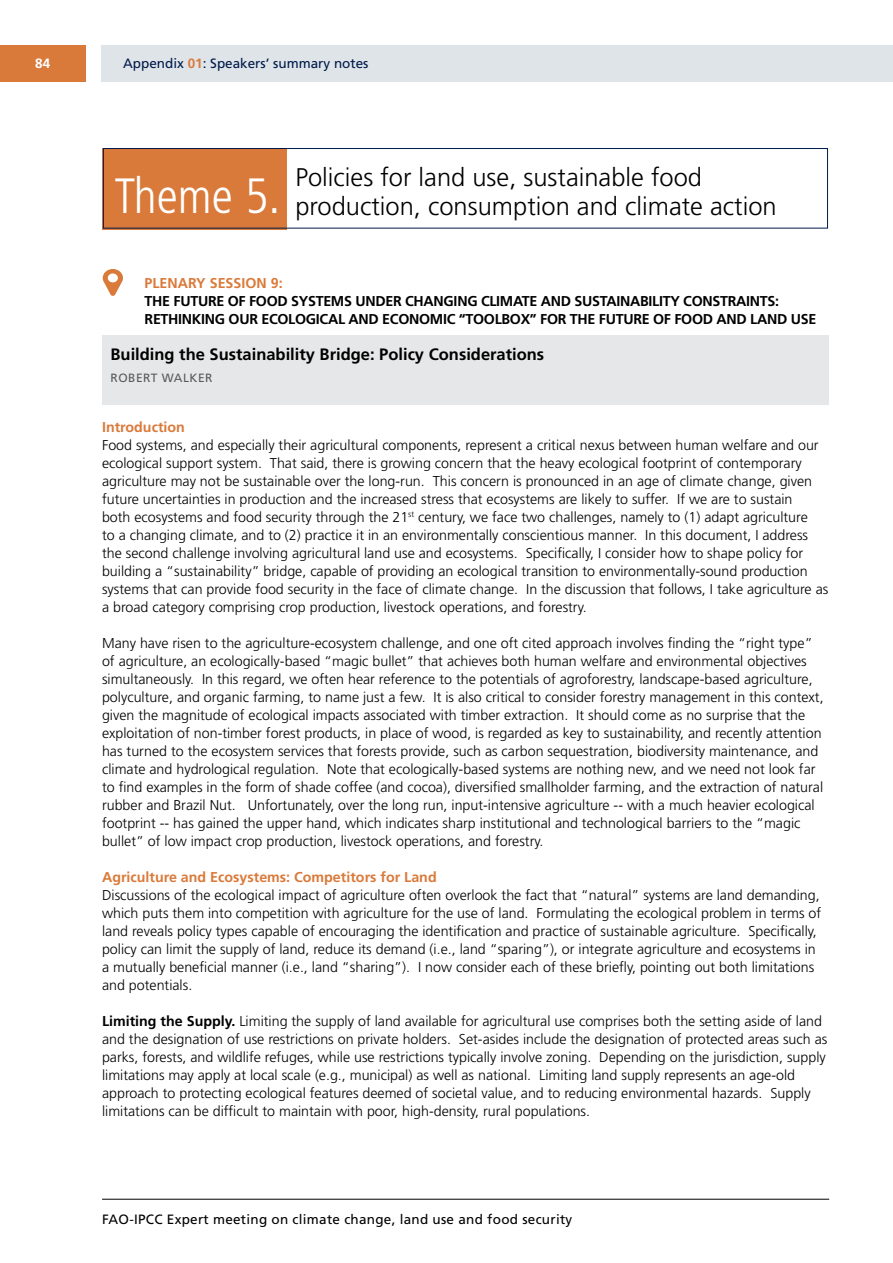
<style>
.page{position:relative;width:893px;height:1263px;background:#fff}
.page>*{position:absolute;margin:0;border:0;box-sizing:border-box;transform-origin:0 0}
.t1{font:300 25.5px/30px "Frutiger LT Std";color:#000}
.t2{font:700 16.5px "Frutiger LT Std";color:#000}
.t3{font:300 14.25px/18px "Frutiger LT Std";color:#000}
.t4{font:700 14.25px/18px "Frutiger LT Std";letter-spacing:-.02em;color:#000}
.t5{font:700 14.25px "Frutiger LT Std";color:#da7a3a}
.t6{font:13.5px "Frutiger LT Std";letter-spacing:.02em;color:#000}
.t7{font:13.5px "Frutiger LT Std";color:#001a4b}
.t8{font:700 13.5px "Frutiger LT Std";color:#fff}
.t9{font:12px "Frutiger LT Std";letter-spacing:.04em;color:#58595b}
.s1{font-weight:700;color:#da7a3a}
.s2{font-stretch:condensed;font-size:49.5px;color:#fff}
.s3{font-weight:700}
</style>
<div class="page">
<div style="left:0;top:45px;width:86px;height:36px;background:#da7a3a"></div>
<div style="left:102px;top:45px;width:791px;height:36px;background:#dfe4e8"></div>
<hr style="left:102px;top:1199px;width:727px;height:1px;background:#000">
<div style="left:102px;top:335px;width:727px;height:69px;background:#e6e7e8"></div>
<div style="left:102px;top:148px;width:185px;height:82px;background:#da7a3a"></div>
<div style="left:103px;top:148px;width:725px;height:80px;border:1px solid #001a4b"></div>
<svg style="left:103px;top:269px;width:20px;height:27px"></svg>
<p class="t8" style="left:35px;top:56px;width:17px">84</p>
<p class="t7" style="left:123px;top:56px;width:247px">Appendix <span class="s1">01</span>: Speakers’ summary notes</p>
<h1 class="t1" style="left:115px;top:162px;width:663px;text-indent:181px">Policies for land use, sustainable food<br><span class="s2">Theme 5.</span> production, consumption and climate action</h1>
<p class="t5" style="left:145px;top:275px;width:140px">PLENARY SESSION 9:</p>
<p class="t4" style="left:145px;top:292px;width:673px">THE FUTURE OF FOOD SYSTEMS UNDER CHANGING CLIMATE AND SUSTAINABILITY CONSTRAINTS:<br>RETHINKING OUR ECOLOGICAL AND ECONOMIC “TOOLBOX” FOR THE FUTURE OF FOOD AND LAND USE</p>
<p class="t2" style="left:111px;top:345px;width:435px">Building the Sustainability Bridge: Policy Considerations</p>
<p class="t9" style="left:111px;top:370px;width:104px">ROBERT WALKER</p>
<p class="t5" style="left:102px;top:419px;width:84px">Introduction</p>
<p class="t3" style="left:102px;top:436px;width:728px">Food systems, and especially their agricultural components, represent a critical nexus between human welfare and our ecological support system. That said, there is growing concern that the heavy ecological footprint of contemporary agriculture may not be sustainable over the long-run. This concern is pronounced in an age of climate change, given future uncertainties in production and the increased stress that ecosystems are likely to suffer. If we are to sustain<br>both ecosystems and food security through the 21<sup>st</sup> century, we face two challenges, namely to (1) adapt agriculture<br>to a changing climate, and to (2) practice it in an environmentally conscientious manner. In this document, I address the second challenge involving agricultural land use and ecosystems. Specifically, I consider how to shape policy for building a “sustainability” bridge, capable of providing an ecological transition to environmentally-sound production systems that can provide food security in the face of climate change. In the discussion that follows, I take agriculture as a broad category comprising crop production, livestock operations, and forestry.</p>
<p class="t3" style="left:102px;top:634px;width:723px">Many have risen to the agriculture-ecosystem challenge, and one oft cited approach involves finding the “right type” of agriculture, an ecologically-based “magic bullet” that achieves both human welfare and environmental objectives simultaneously. In this regard, we often hear reference to the potentials of agroforestry, landscape-based agriculture, polyculture, and organic farming, to name just a few. It is also critical to consider forestry management in this context, given the magnitude of ecological impacts associated with timber extraction. It should come as no surprise that the exploitation of non-timber forest products, in place of wood, is regarded as key to sustainability, and recently attention has turned to the ecosystem services that forests provide, such as carbon sequestration, biodiversity maintenance, and climate and hydrological regulation. Note that ecologically-based systems are nothing new, and we need not look far to find examples in the form of shade coffee (and cocoa), diversified smallholder farming, and the extraction of natural rubber and Brazil Nut. Unfortunately, over the long run, input-intensive agriculture -- with a much heavier ecological footprint -- has gained the upper hand, which indicates sharp institutional and technological barriers to the “magic bullet” of low impact crop production, livestock operations, and forestry.</p>
<p class="t5" style="left:102px;top:869px;width:336px">Agriculture and Ecosystems: Competitors for Land</p>
<p class="t3" style="left:102px;top:886px;width:721px">Discussions of the ecological impact of agriculture often overlook the fact that “natural” systems are land demanding, which puts them into competition with agriculture for the use of land. Formulating the ecological problem in terms of land reveals policy types capable of encouraging the identification and practice of sustainable agriculture. Specifically, policy can limit the supply of land, reduce its demand (i.e., land “sparing”), or integrate agriculture and ecosystems in a mutually beneficial manner (i.e., land “sharing”). I now consider each of these briefly, pointing out both limitations and potentials.</p>
<p class="t3" style="left:102px;top:1012px;width:727px"><span class="s3">Limiting the Supply.</span> Limiting the supply of land available for agricultural use comprises both the setting aside of land and the designation of use restrictions on private holders. Set-asides include the designation of protected areas such as parks, forests, and wildlife refuges, while use restrictions typically involve zoning. Depending on the jurisdiction, supply limitations may apply at local scale (e.g., municipal) as well as national. Limiting land supply represents an age-old approach to protecting ecological features deemed of societal value, and to reducing environmental hazards. Supply limitations can be difficult to maintain with poor, high-density, rural populations.</p>
<p class="t6" style="left:102px;top:1211px;width:472px">FAO-IPCC Expert meeting on climate change, land use and food security</p>
</div>
